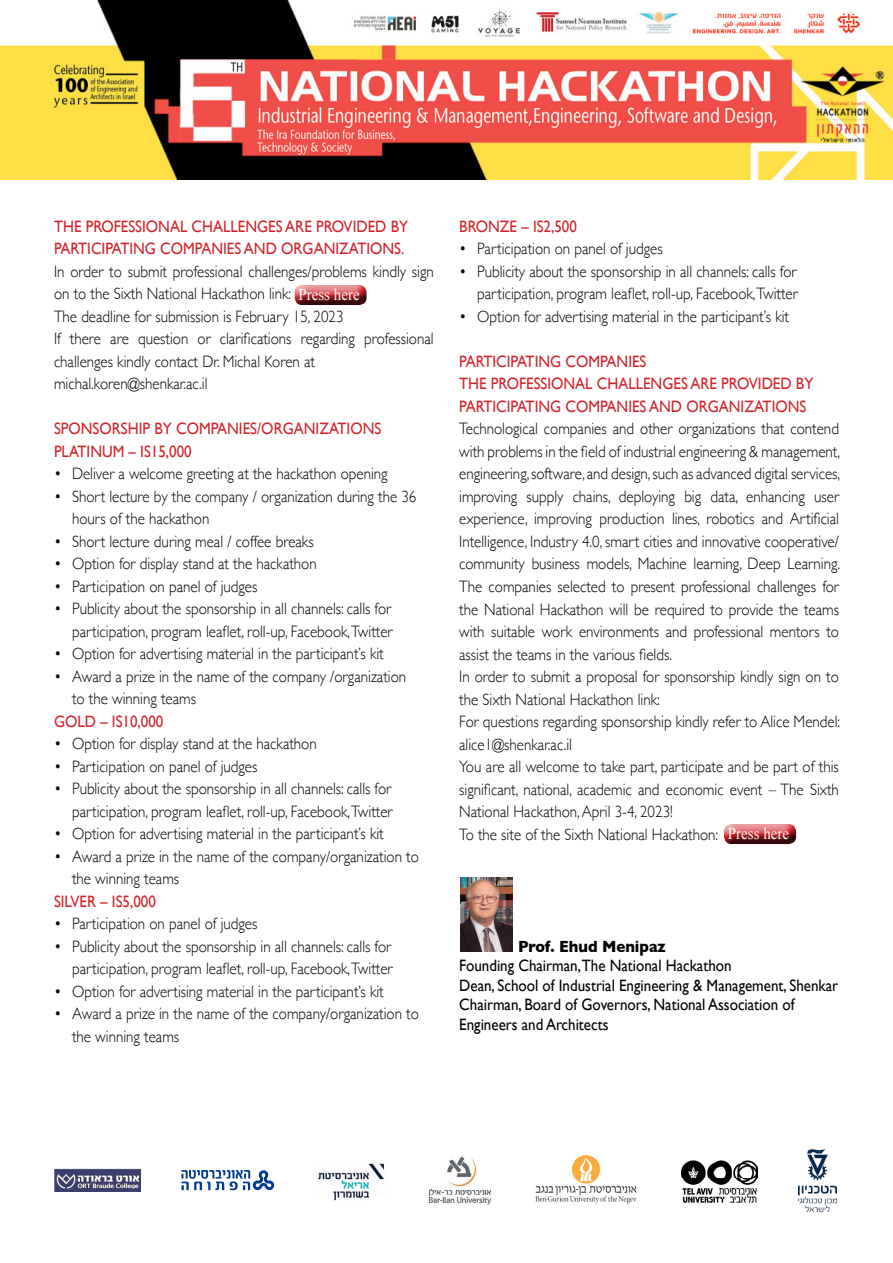
<style>
.page{position:relative;width:893px;height:1263px;background:#fff}
.page>*{position:absolute;margin:0;border:0;box-sizing:border-box;transform-origin:0 0}
.t1{font:300 16.5px/22.5px "Gill Sans";color:#000;scale:.91 1}
.t2{font:16.5px/22.5px "Gill Sans";color:#d2232a;scale:.91 1}
.t3{font:16.5px/19.5px "Gill Sans";color:#000;scale:.91 1}
.t4{font:700 16.5px "Gill Sans";color:#000;scale:.91 1}
.t5{font:16.5px "Times New Roman";color:#fff;scale:.91 1}
.s1{font-family:"Times New Roman";font-weight:400;color:#fff}
</style>
<div class="page">
<img style="left:0;top:0;width:893px;height:179px">
<img style="left:461px;top:878px;width:51px;height:74px">
<div style="left:717px;top:821px;width:90px;height:24px;background:#000;opacity:.75"></div>
<div style="left:288px;top:282px;width:90px;height:24px;background:#000;opacity:.75"></div>
<img style="left:798px;top:1149px;width:38px;height:62px">
<img style="left:682px;top:1160px;width:75px;height:42px">
<img style="left:535px;top:1155px;width:102px;height:49px">
<img style="left:318px;top:1163px;width:66px;height:37px">
<img style="left:428px;top:1156px;width:64px;height:49px">
<img style="left:54px;top:1168px;width:87px;height:24px">
<svg style="left:182px;top:1170px;width:92px;height:20px"></svg>
<p class="t2" style="left:54px;top:215px;width:391px">THE PROFESSIONAL CHALLENGES ARE PROVIDED BY<br>PARTICIPATING COMPANIES AND ORGANIZATIONS.</p>
<p class="t1" style="left:54px;top:259px;width:419px">In order to submit professional challenges/problems kindly sign</p>
<p class="t1" style="left:54px;top:282px;width:337px">on to the Sixth National Hackathon link: <span class="s1">Press here</span></p>
<p class="t1" style="left:54px;top:304px;width:320px">The deadline for submission is February 15, 2023</p>
<p class="t1" style="left:364px;top:327px;width:78px">professional</p>
<p class="t1" style="left:54px;top:327px;width:288px">If<br>challenges kindly contact Dr. Michal Koren at michal.koren@shenkara c. i l.</p>
<p class="t2" style="left:54px;top:417px;width:361px">SPONSORSHIP BY COMPANIES/ORGANIZATIONS<br>PLATINUM – IS15,000</p>
<p class="t1" style="left:72px;top:462px;width:348px">Deliver a welcome greeting at the hackathon opening</p>
<p class="t1" style="left:220px;top:327px;width:80px">clarifications</p>
<p class="t1" style="left:70px;top:327px;width:36px">there</p>
<p class="t1" style="left:138px;top:327px;width:57px">question</p>
<p class="t1" style="left:301px;top:327px;width:61px">regarding</p>
<p class="t1" style="left:110px;top:327px;width:22px">are</p>
<p class="t1" style="left:198px;top:327px;width:16px">or</p>
<p class="t1" style="left:54px;top:462px;width:10px">•</p>
<p class="t1" style="left:54px;top:484px;width:10px">•</p>
<p class="t1" style="left:72px;top:484px;width:380px">Short lecture by the company / organization during the 36</p>
<p class="t1" style="left:54px;top:529px;width:10px">•</p>
<p class="t1" style="left:72px;top:507px;width:267px">hours of the hackathon<br>Short lecture during meal / coffee breaks</p>
<p class="t1" style="left:54px;top:552px;width:10px">•</p>
<p class="t1" style="left:72px;top:552px;width:270px">Option for display stand at the hackathon</p>
<p class="t1" style="left:54px;top:574px;width:10px">•</p>
<p class="t1" style="left:72px;top:574px;width:205px">Participation on panel of judges</p>
<p class="t1" style="left:54px;top:597px;width:10px">•</p>
<p class="t1" style="left:72px;top:597px;width:352px">Publicity about the sponsorship in all channels: calls for</p>
<p class="t1" style="left:54px;top:642px;width:10px">•</p>
<p class="t1" style="left:72px;top:619px;width:354px">participation, program leaflet, roll-up, Facebook,Twitter<br>Option for advertising material in the participants’ kit</p>
<p class="t1" style="left:54px;top:664px;width:10px">•</p>
<p class="t1" style="left:72px;top:664px;width:369px">Award a prize in the name of the company /organization</p>
<p class="t1" style="left:72px;top:687px;width:138px">to the winning teams</p>
<p class="t2" style="left:54px;top:710px;width:122px">GOLD – IS10,000</p>
<p class="t1" style="left:72px;top:732px;width:270px">Option for display stand at the hackathon</p>
<p class="t1" style="left:54px;top:732px;width:10px">•</p>
<p class="t1" style="left:54px;top:754px;width:10px">•</p>
<p class="t1" style="left:72px;top:754px;width:205px">Participation on panel of judges</p>
<p class="t1" style="left:54px;top:777px;width:10px">•</p>
<p class="t1" style="left:72px;top:777px;width:352px">Publicity about the sponsorship in all channels: calls for</p>
<p class="t1" style="left:54px;top:822px;width:10px">•</p>
<p class="t1" style="left:72px;top:799px;width:354px">participation, program leaflet, roll-up, Facebook,Twitter<br>Option for advertising material in the participants’ kit</p>
<p class="t1" style="left:54px;top:844px;width:10px">•</p>
<p class="t1" style="left:72px;top:844px;width:383px">Award a prize in the name of the company/organization to</p>
<p class="t1" style="left:72px;top:867px;width:119px">the winning teams</p>
<p class="t2" style="left:54px;top:890px;width:114px">SILVER – IS5,000</p>
<p class="t1" style="left:72px;top:912px;width:205px">Participation on panel of judges</p>
<p class="t1" style="left:54px;top:912px;width:10px">•</p>
<p class="t1" style="left:54px;top:934px;width:10px">•</p>
<p class="t1" style="left:54px;top:979px;width:10px">•</p>
<p class="t1" style="left:54px;top:1002px;width:10px">•</p>
<p class="t1" style="left:72px;top:934px;width:352px">Publicity about the sponsorship in all channels: calls for</p>
<p class="t1" style="left:72px;top:957px;width:354px">participation, program leaflet, roll-up, Facebook,Twitter<br>Option for advertising material in the participants’ kit</p>
<p class="t1" style="left:72px;top:1002px;width:383px">Award a prize in the name of the company/organization to</p>
<p class="t1" style="left:72px;top:1024px;width:119px">the winning teams</p>
<p class="t2" style="left:459px;top:215px;width:131px">BRONZE – IS2,500</p>
<p class="t1" style="left:477px;top:237px;width:205px">Participation on panel of judges</p>
<p class="t1" style="left:459px;top:237px;width:10px">•</p>
<p class="t1" style="left:459px;top:259px;width:10px">•</p>
<p class="t1" style="left:477px;top:259px;width:352px">Publicity about the sponsorship in all channels: calls for</p>
<p class="t1" style="left:477px;top:282px;width:354px">participation, program leaflet, roll-up, Facebook,Twitter<br>Option for advertising material in the participants’ kit</p>
<p class="t1" style="left:459px;top:304px;width:10px">•</p>
<p class="t2" style="left:459px;top:350px;width:391px">PARTICIPATING COMPANIES<br>THE PROFESSIONAL CHALLENGES ARE PROVIDED BY<br>PARTICIPATING COMPANIES AND ORGANIZATIONS</p>
<p class="t1" style="left:459px;top:417px;width:420px;text-align:right">Technological companies and other organizations that contend with problems in the field of industrial engineering &amp; management, engineering,software,and design,such as advanced digital services, user</p>
<p class="t1" style="left:459px;top:484px;width:65px">improving</p>
<p class="t1" style="left:526px;top:484px;width:42px">supply</p>
<p class="t1" style="left:573px;top:484px;width:43px">chains,</p>
<p class="t1" style="left:619px;top:484px;width:63px">deploying</p>
<p class="t1" style="left:684px;top:484px;width:20px">big</p>
<p class="t1" style="left:710px;top:484px;width:32px">data,</p>
<p class="t1" style="left:746px;top:484px;width:66px">enhancing</p>
<p class="t1" style="left:762px;top:507px;width:86px">and Artificial</p>
<p class="t1" style="left:459px;top:507px;width:420px">experience, improving<br>Intelligence, Industry 4.0, smart cities and innovative cooperative/ community business models, Machine learning, Deep Learning.<br>The companies selected to present professional challenges for the National Hackathon will be required to provide the teams with suitable work environments and professional mentors to assist the teams in the various fields.<br>In order to submit a proposal for sponsorship kindly sign on to the Sixth National Hackathon link:<br>For questions regarding sponsorship kindly refer to Alice Mendel: alice @1 shenkara c. i l.<br>You are all welcome to take part, participate and be part of this significant, national, academic and economic event – The Sixth National Hackathon,April 3-4, 2023!<br>To the site of the Sixth National Hackathon:</p>
<p class="t1" style="left:599px;top:507px;width:73px">production</p>
<p class="t1" style="left:672px;top:507px;width:92px">lines, robotics</p>
<p class="t5" style="left:728px;top:822px;width:69px">Press here</p>
<p class="t4" style="left:518px;top:933px;width:164px">Prof. Ehud Menipaz</p>
<p class="t3" style="left:459px;top:956px;width:418px">Founding Chairman,The National Hackathon<br>Dean, School of Industrial Engineering &amp; Management, Shenkar Chairman, Board of Governors, National Association of Engineers and Architects</p>
</div>
